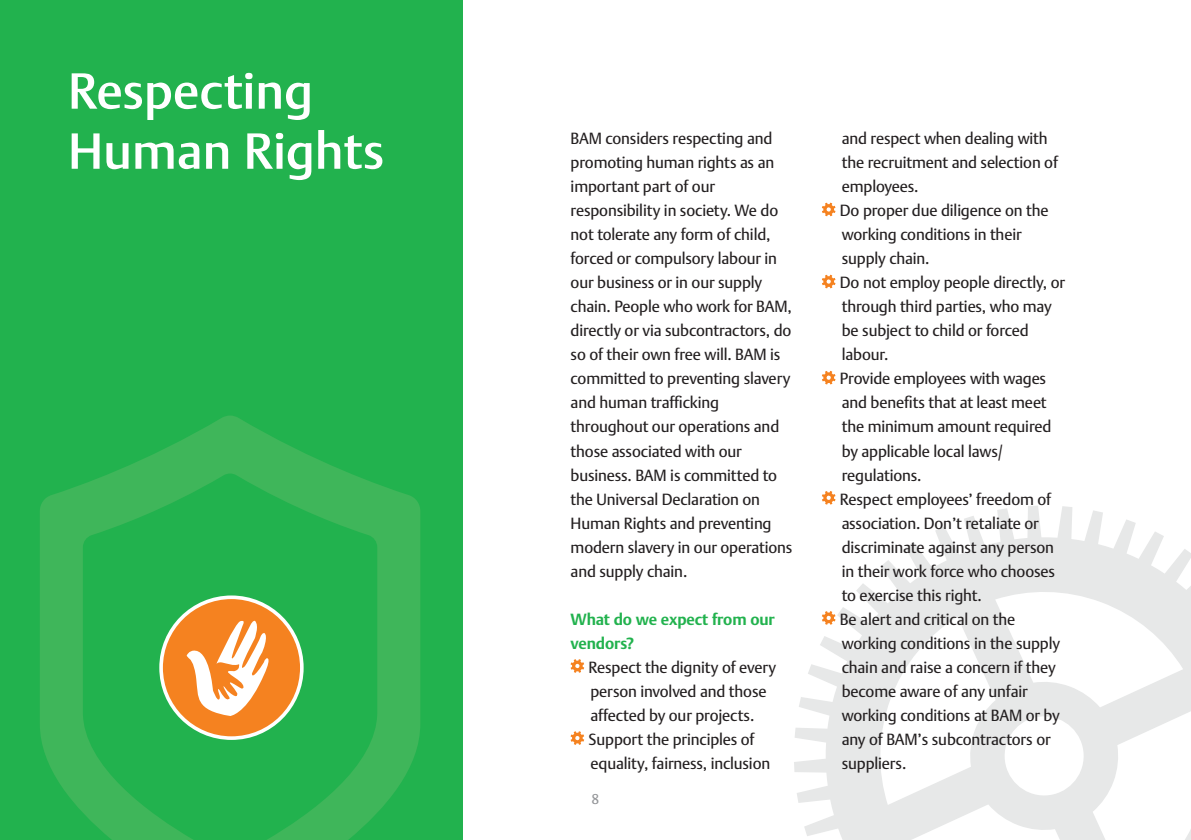
<style>
.page{position:relative;width:1191px;height:840px;background:#fff}
.page>*{position:absolute;margin:0;border:0;box-sizing:border-box;transform-origin:0 0}
.t1{font:500 50px/60px "DTL Argo TOT";color:#fff}
.t2{font:16px/24px "DTL Argo TOT";letter-spacing:-.01em;color:#231f20}
.t3{font:700 16px/24px "DTL Argo TOT";letter-spacing:-.01em;color:#22b24e}
.t4{font:14px "DTL Argo TOT";color:#939598}
</style>
<div class="page">
<div style="left:0;top:0;width:462px;height:839px;background:#22b24e"></div>
<svg style="left:40px;top:415px;width:380px;height:424px"></svg>
<svg style="left:794px;top:506px;width:397px;height:333px"></svg>
<svg style="left:822px;top:202px;width:13px;height:14px"></svg>
<svg style="left:822px;top:274px;width:13px;height:14px"></svg>
<svg style="left:822px;top:371px;width:13px;height:13px"></svg>
<svg style="left:822px;top:491px;width:13px;height:13px"></svg>
<svg style="left:822px;top:610px;width:13px;height:14px"></svg>
<svg style="left:570px;top:659px;width:14px;height:13px"></svg>
<svg style="left:570px;top:731px;width:14px;height:13px"></svg>
<div style="left:161px;top:597px;width:141px;height:140px;background:#f58220;border-radius:50%"></div>
<div style="left:159px;top:595px;width:145px;height:144px;border:4px solid #fff;border-radius:50%"></div>
<svg style="left:187px;top:620px;width:82px;height:95px"></svg>
<h1 class="t1" style="left:68px;top:61px;width:318px">Respecting<br>Human Rights</h1>
<p class="t2" style="left:570px;top:127px;width:223px">BAM considers respecting and promoting human rights as an important part of our responsibility in society. We do not tolerate any form of child, forced or compulsory labour in our business or in our supply chain. People who work for BAM, directly or via subcontractors, do so of their own free will. BAM is committed to preventing slavery and human trafficking throughout our operations and those associated with our business. BAM is committed to the Universal Declaration on<br>Human Rights and preventing modern slavery in our operations and supply chain.</p>
<p class="t3" style="left:570px;top:607px;width:206px">What do we expect from our vendors?</p>
<p class="t2" style="left:588px;top:655px;width:189px">Respect the dignity of every person involved and those affected by our projects.<br>Support the principles of equality, fairness, inclusion</p>
<p class="t4" style="left:591px;top:790px;width:9px">8</p>
<p class="t2" style="left:840px;top:127px;width:227px">and respect when dealing with the recruitment and selection of employees.<br>Do proper due diligence on the working conditions in their supply chain.<br>Do not employ people directly, or through third parties, who may be subject to child or forced labour.<br>Provide employees with wages and benefits that at least meet the minimum amount required by applicable local laws/ regulations.<br>Respect employees’ freedom of association. Don’t retaliate or discriminate against any person in their work force who chooses to exercise this right.<br>Be alert and critical on the working conditions in the supply chain and raise a concern if they become aware of any unfair working conditions at BAM or by any of BAM’s subcontractors or suppliers.</p>
</div>
